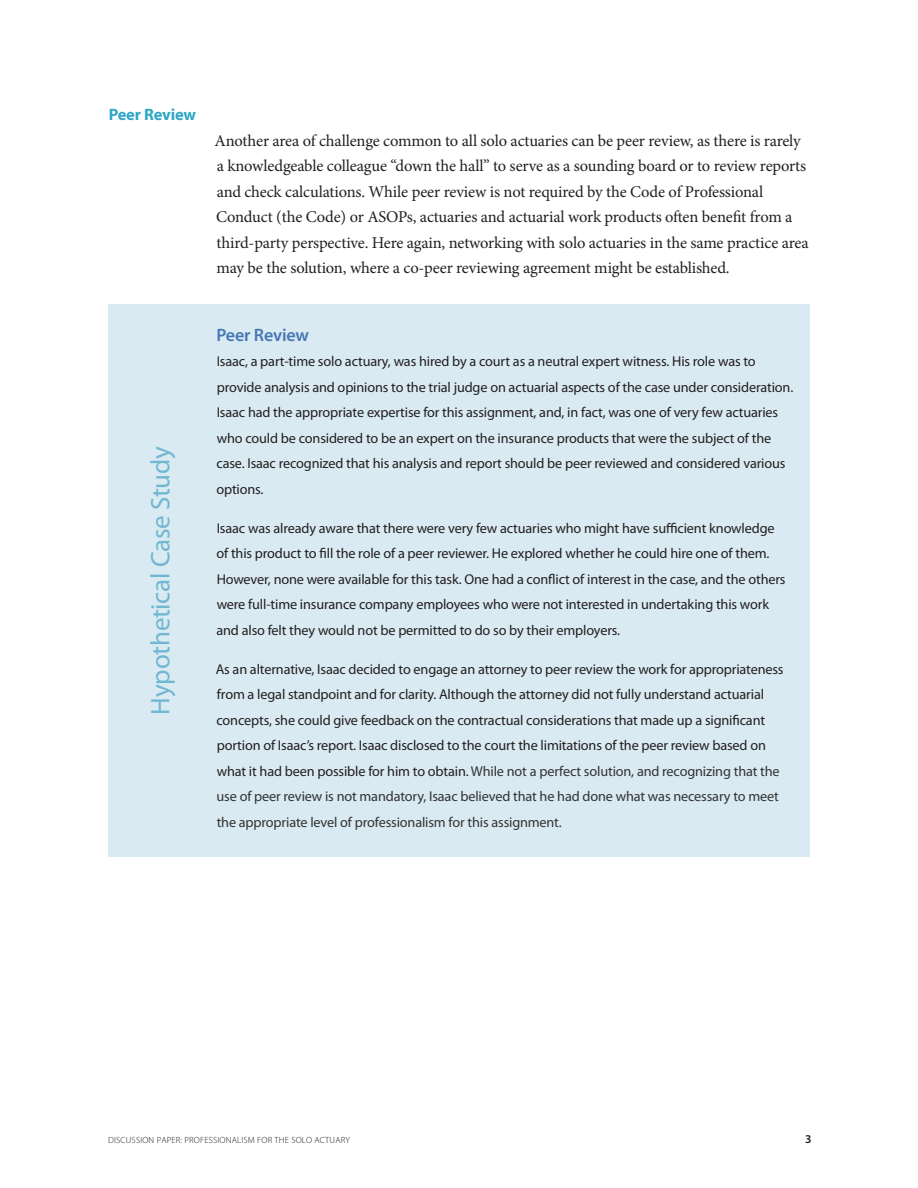
<style>
.page{position:relative;width:918px;height:1188px;background:#fff}
.page>*{position:absolute;margin:0;border:0;box-sizing:border-box;transform-origin:0 0}
.Sub_1_Blueheads{font:27px "Myriad Pro";letter-spacing:-.01em;color:#71b7d1}
.Sub_2_CaseStudy{font:600 18px "Myriad Pro";letter-spacing:-.01em;color:#4677b5}
.Text{font:16.5px/25.5px "Minion Pro";letter-spacing:-.01em;color:#231f20}
.Sub_2_myriad_bold_su{font:700 16.5px "Myriad Pro";letter-spacing:-.01em;color:#30a7c7}
.CaseStudy_text{font:14.25px/25.5px "Myriad Pro";letter-spacing:-.01em;color:#231f20}
.t1{font:600 12px "Myriad Pro";color:#231f20}
.t2{font:300 9px "Myriad Pro";letter-spacing:.02em;color:#231f20}
.s1{color:#333}
</style>
<div class="page">
<div style="left:108px;top:305px;width:702px;height:552px;background:#d9eaf2"></div>
<p class="Sub_2_myriad_bold_su" style="left:109px;top:104px;width:89px">Peer Review</p>
<p class="Text" style="left:215px;top:128px;width:596px">Another area of challenge common to all solo actuaries can be peer review, as there is rarely a knowledgeable colleague “down the hall” to serve as a sounding board or to review reports and check calculations. While peer review is not required by the Code of Professional Conduct (the Code) or ASOPs, actuaries and actuarial work products often benefit from a third-party perspective. Here again, networking with solo actuaries in the same practice area may be the solution, where a co-peer reviewing agreement might be established.</p>
<p class="Sub_1_Blueheads" style="left:144px;top:715px;width:270px;rotate:-90deg">Hypothetical Case Study</p>
<p class="Sub_2_CaseStudy" style="left:217px;top:323px;width:94px">Peer Review</p>
<p class="CaseStudy_text" style="left:216px;top:349px;width:578px">Isaac, a part-time solo actuary, was hired by a court as a neutral expert witness. His role was to provide analysis and opinions to the trial judge on actuarial aspects of the case under consideration.<br>Isaac had the appropriate expertise for this assignment, and, in fact, was one of very few actuaries who could be considered to be an expert on the insurance products that were the subject of the case. Isaac recognized that his analysis and report should be peer reviewed and considered various options.</p>
<p class="CaseStudy_text" style="left:216px;top:515px;width:571px">Isaac was already aware that there were very few actuaries who might have sufficient knowledge of this product to fill the role of a peer reviewer. He explored whether he could hire one of them.<br>However, none were available for this task. One had a conflict of interest in the case, and the others were full-time insurance company employees who were not interested in undertaking this work and also felt they would not be permitted to do so by their employers.</p>
<p class="CaseStudy_text" style="left:216px;top:656px;width:569px">As an alternative, Isaac decided to engage an attorney to peer review the work for appropriateness from a legal standpoint and for clarity. Although the attorney did not fully understand actuarial concepts, she could give feedback on the contractual considerations that made up a significant portion of Isaac’s report. Isaac disclosed to the court the limitations of the peer review based on what it had been possible for him to obtain. <span class="s1">While not a perfect solution, and recognizing that the use of peer review is not mandatory, Isaac believed that he had done what was necessary to meet the appropriate level of professionalism for this assignment.</span></p>
<p class="t2" style="left:108px;top:1135px;width:244px">DISCUSSION PAPER: PROFESSIONALISM FOR THE SOLO ACTUARY</p>
<p class="t1" style="left:805px;top:1131px;width:8px">3</p>
</div>
